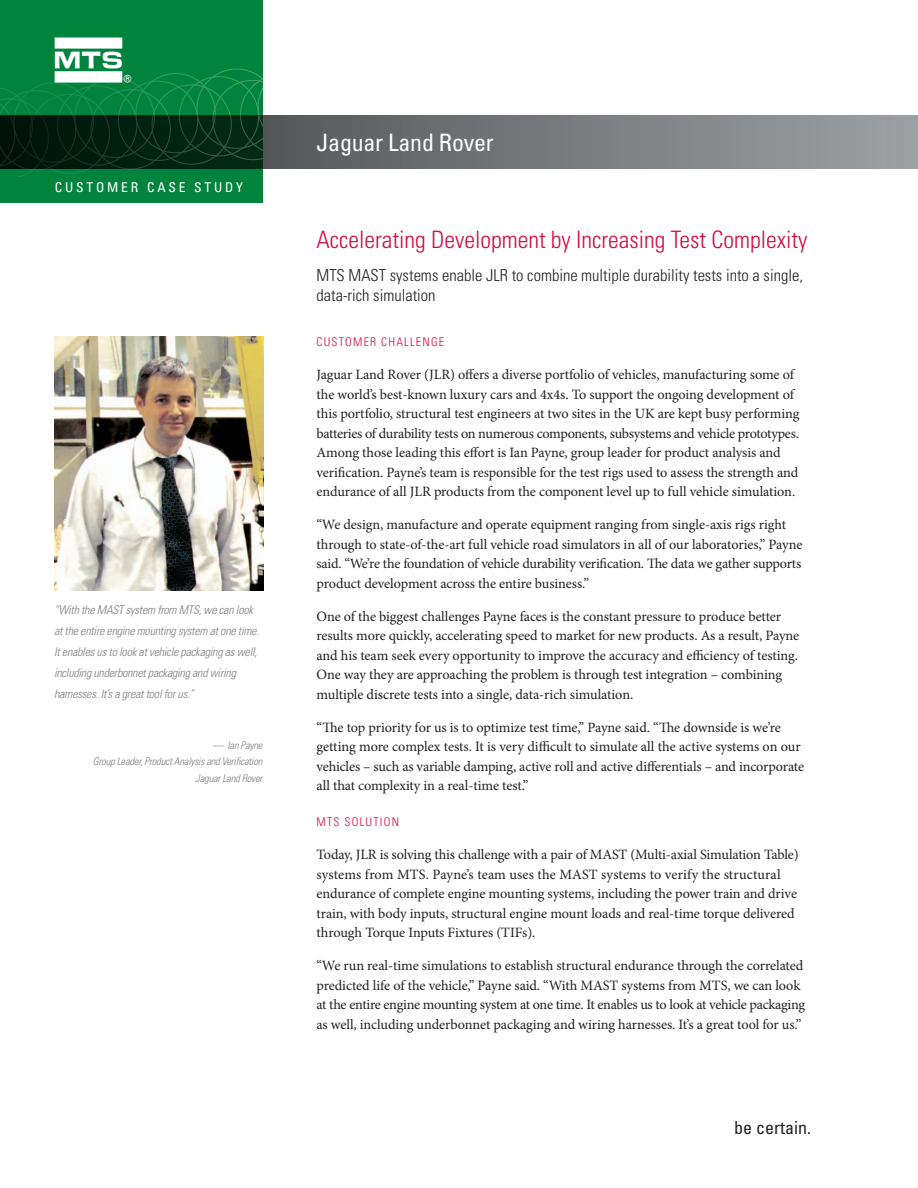
<style>
.page{position:relative;width:918px;height:1188px;background:#fff}
.page>*{position:absolute;margin:0;border:0;box-sizing:border-box;transform-origin:0 0}
.t1{font:45px "MTS Systems Systems Corporation";color:#fff}
.RED_HEADLINE{font:300 condensed 24px "Univers";color:#d20d44}
.WHITE_HEADLINE{font:condensed 24px "Univers";letter-spacing:-.01em;color:#fff}
.MTS_be_certain{font:condensed 18px "Univers";color:#231f20}
.INTRO_TEXT{font:300 condensed 16.5px/19.8px "Univers";color:#231f20}
.BODY_COPY2{font:14.25px/19.5px "Minion Pro";letter-spacing:-.01em;color:#231f20}
.SUBHEADS2{font:condensed 13.5px "Univers";letter-spacing:.21em;color:#fff}
.QUOTE_TEXT{font:italic 300 condensed 12px/21px "Univers";letter-spacing:-.02em;color:#7d7f82}
.SUBHEADS2-2{font:300 condensed 12px "Univers";letter-spacing:.1em;color:#d20d44}
.QUOTE_NAME{font:italic 300 condensed 10.5px/16.5px "Univers";letter-spacing:-.02em;color:#7d7f82;text-align:right}
</style>
<div class="page">
<svg style="left:262px;top:116px;width:656px;height:52px;background:#797c7e"></svg>
<svg style="left:0;top:0;width:262px;height:203px;background:#017336"></svg>
<svg style="left:196px;top:67px;width:66px;height:93px;background:#075c2f"></svg>
<div style="left:135px;top:73px;width:81px;height:80px;border:1px solid #fff;border-radius:50%"></div>
<svg style="left:0;top:87px;width:76px;height:90px;background:#034320"></svg>
<img style="left:54px;top:337px;width:210px;height:253px">
<p class="t1" style="left:55px;top:38px;width:80px">l</p>
<p class="SUBHEADS2" style="left:55px;top:179px;width:190px">CUSTOMER CASE STUDY</p>
<p class="QUOTE_TEXT" style="left:54px;top:599px;width:207px">“With the MAST system from MTS, we can look at the entire engine mounting system at one time.<br>It enables us to look at vehicle packaging as well, including underbonnet packaging and wiring harnesses. It’s a great tool for us.”</p>
<p class="QUOTE_NAME" style="left:93px;top:737px;width:171px">— Ian Payne<br>Group Leader, Product Analysis and Verification<br>Jaguar Land Rover</p>
<p class="WHITE_HEADLINE" style="left:316px;top:127px;width:179px">Jaguar Land Rover</p>
<p class="RED_HEADLINE" style="left:316px;top:225px;width:492px">Accelerating Development by Increasing Test Complexity</p>
<p class="INTRO_TEXT" style="left:316px;top:266px;width:488px">MTS MAST systems enable JLR to combine multiple durability tests into a single, data-rich simulation</p>
<p class="SUBHEADS2-2" style="left:316px;top:335px;width:129px">CUSTOMER CHALLENGE</p>
<p class="BODY_COPY2" style="left:316px;top:365px;width:485px">Jaguar Land Rover (JLR) offers a diverse portfolio of vehicles, manufacturing some of the world’s best-known luxury cars and 4x4s. To support the ongoing development of this portfolio, structural test engineers at two sites in the UK are kept busy performing batteries of durability tests on numerous components, subsystems and vehicle prototypes.<br>Among those leading this effort is Ian Payne, group leader for product analysis and verification. Payne’s team is responsible for the test rigs used to assess the strength and endurance of all JLR products from the component level up to full vehicle simulation.</p>
<p class="BODY_COPY2" style="left:316px;top:515px;width:487px">“We design, manufacture and operate equipment ranging from single-axis rigs right through to state-of-the-art full vehicle road simulators in all of our laboratories,” Payne said. “We’re the foundation of vehicle durability verification. The data we gather supports product development across the entire business.”</p>
<p class="BODY_COPY2" style="left:316px;top:607px;width:484px">One of the biggest challenges Payne faces is the constant pressure to produce better results more quickly, accelerating speed to market for new products. As a result, Payne and his team seek every opportunity to improve the accuracy and efficiency of testing.<br>One way they are approaching the problem is through test integration – combining multiple discrete tests into a single, data-rich simulation.</p>
<p class="BODY_COPY2" style="left:316px;top:718px;width:489px">“The top priority for us is to optimize test time,” Payne said. “The downside is we’re getting more complex tests. It is very difficult to simulate all the active systems on our vehicles – such as variable damping, active roll and active differentials – and incorporate all that complexity in a real-time test.”</p>
<p class="SUBHEADS2-2" style="left:316px;top:815px;width:84px">MTS SOLUTION</p>
<p class="BODY_COPY2" style="left:316px;top:845px;width:484px">Today, JLR is solving this challenge with a pair of MAST (Multi-axial Simulation Table) systems from MTS. Payne’s team uses the MAST systems to verify the structural endurance of complete engine mounting systems, including the power train and drive train, with body inputs, structural engine mount loads and real-time torque delivered through Torque Inputs Fixtures (TIFs).</p>
<p class="BODY_COPY2" style="left:316px;top:956px;width:490px">“We run real-time simulations to establish structural endurance through the correlated predicted life of the vehicle,” Payne said. “With MAST systems from MTS, we can look at the entire engine mounting system at one time. It enables us to look at vehicle packaging as well, including underbonnet packaging and wiring harnesses. It’s a great tool for us.”</p>
<p class="MTS_be_certain" style="left:734px;top:1116px;width:78px">be certain.</p>
</div>
